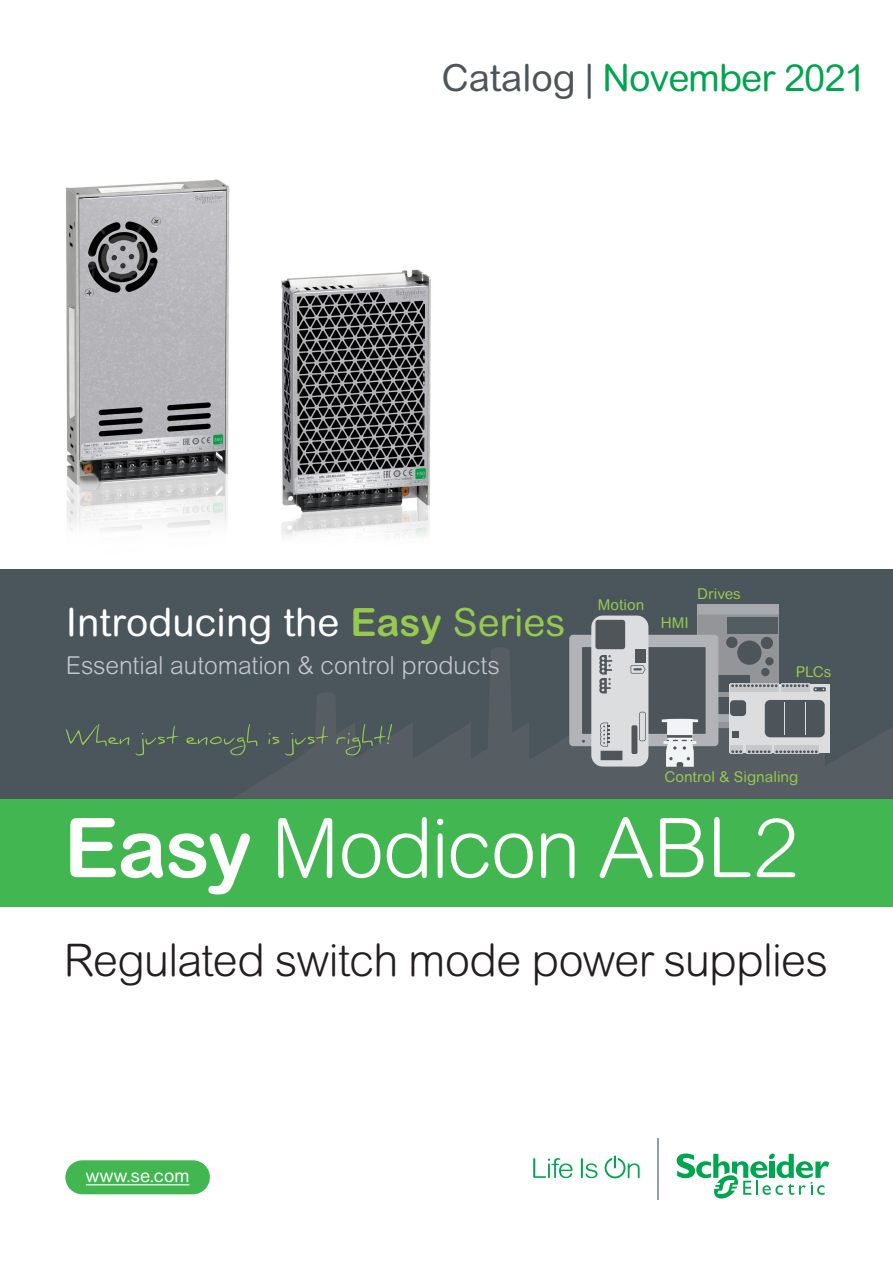
<style>
.page{position:relative;width:893px;height:1263px;background:#fff}
.page>*{position:absolute;margin:0;border:0;box-sizing:border-box;transform-origin:0 0}
.Front_title__55_Regu{font:300 82.5px "Arial Rounded MT Pro";letter-spacing:-.015em;color:#fff}
.Front_sub_title__30{font:300 45px "Arial Rounded MT Pro";letter-spacing:-.015em;color:#231f20}
.t1{font:39px "Arial Rounded MT Pro";color:#fff}
.Front_Catalog___Mont{font:37.5px "Arial Rounded MT Pro";letter-spacing:-.025em;color:#00a54f}
.t2{font:300 24.75px "Arial Rounded MT Pro";letter-spacing:-.005em;color:#c5c8cb}
.t3{font:18px "Arial Rounded MT Pro";color:#fff}
.t4{font:15px "Arial Rounded MT Pro";color:#96ca4e}
.s1{color:#4d545a}
.s2{font-weight:700;color:#96ca4e}
.s3{color:#96ca4e}
.s4{font-weight:700}
</style>
<div class="page">
<svg style="left:533px;top:1158px;width:40px;height:20px"></svg>
<svg style="left:581px;top:1158px;width:17px;height:20px"></svg>
<svg style="left:605px;top:1156px;width:35px;height:22px"></svg>
<svg style="left:677px;top:1153px;width:152px;height:46px"></svg>
<hr style="left:658px;top:1138px;width:1px;height:61px;background:#959ea4">
<div style="left:0;top:798px;width:893px;height:109px;background:#42b751"></div>
<div style="left:0;top:569px;width:893px;height:230px;background:#4a555c"></div>
<svg style="left:234px;top:648px;width:659px;height:150px"></svg>
<div style="left:698px;top:604px;width:81px;height:31px;background:#a8a9ad"></div>
<div style="left:729px;top:684px;width:100px;height:69px;background:#dcdddf"></div>
<svg style="left:569px;top:614px;width:255px;height:153px"></svg>
<svg style="left:66px;top:724px;width:326px;height:31px"></svg>
<div style="left:65px;top:1160px;width:145px;height:34px;background:#42b751;border-radius:17px"></div>
<hr style="left:86px;top:1184px;width:103px;height:1px;background:#fff">
<img style="left:66px;top:179px;width:365px;height:359px">
<p class="Front_Catalog___Mont" style="left:441px;top:56px;width:426px"><span class="s1">Catalog |</span> November 2021</p>
<h3 class="t1" style="left:66px;top:600px;width:501px">Introducing the <span class="s2">Easy</span> <span class="s3">Series</span></h3>
<h3 class="t2" style="left:66px;top:651px;width:435px">Essential automation &amp; control products</h3>
<p class="t4" style="left:598px;top:596px;width:48px">Motion</p>
<p class="t4" style="left:661px;top:614px;width:29px">HMI</p>
<p class="t4" style="left:697px;top:585px;width:45px">Drives</p>
<p class="t4" style="left:796px;top:663px;width:37px">PLCs</p>
<p class="t4" style="left:664px;top:768px;width:135px">Control &amp; Signaling</p>
<p class="Front_title__55_Regu" style="left:64px;top:800px;width:736px"><span class="s4">Easy</span> Modicon ABL2</p>
<p class="Front_sub_title__30" style="left:64px;top:934px;width:766px">Regulated switch mode power supplies</p>
<p class="t3" style="left:86px;top:1165px;width:105px">www.se.com</p>
</div>
